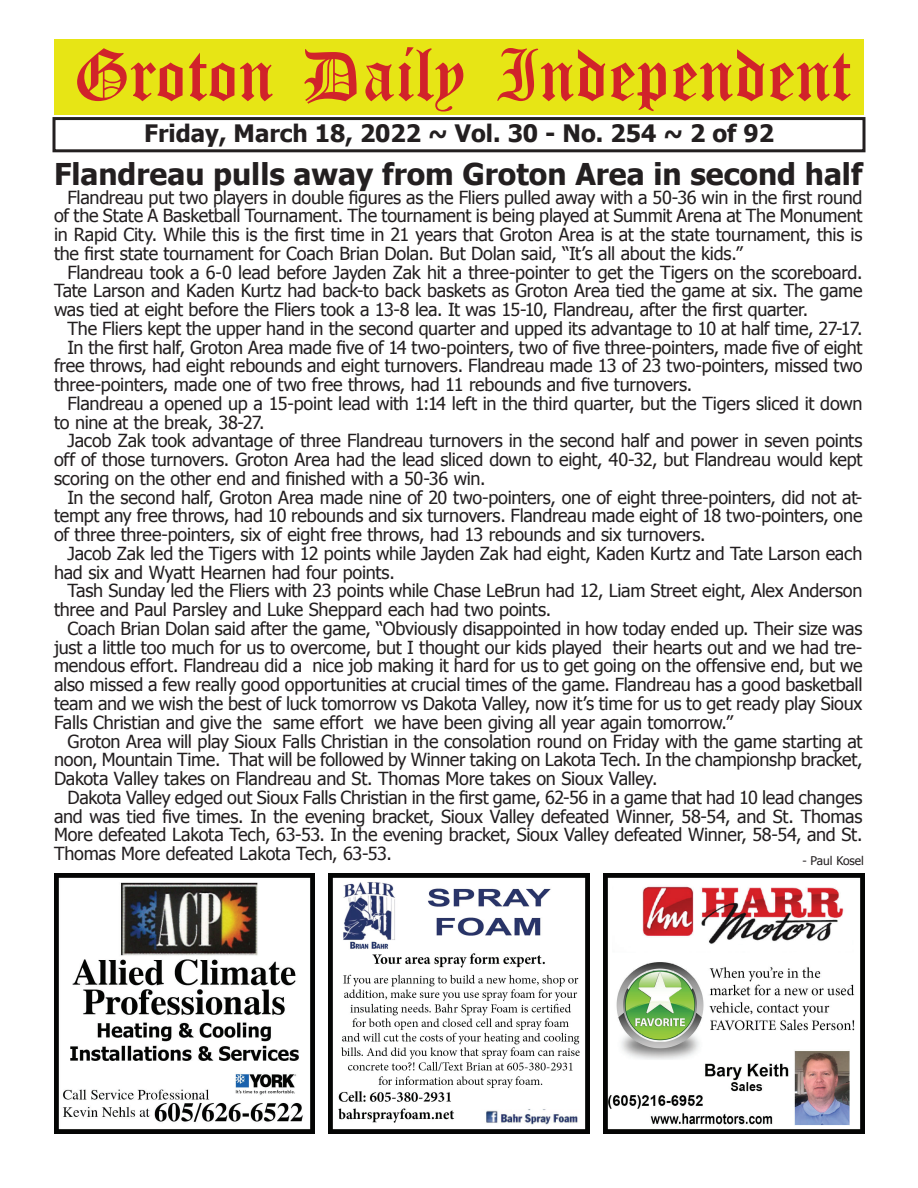
<style>
.page{position:relative;width:918px;height:1188px;background:#fff}
.page>*{position:absolute;margin:0;border:0;box-sizing:border-box;transform-origin:0 0}
.t1{font:54px "Old English Five";color:#d1232a}
.t2{font:700 30px "Tahoma";color:#231f20}
.t3{font:700 24px "Tahoma";color:#231f20}
.t4{font:18px/18.8px "Tahoma";letter-spacing:-.015em;color:#231f20;text-align:justify}
.t5{font:12px "Tahoma";color:#231f20}
</style>
<div class="page">
<div style="left:52px;top:117px;width:814px;height:35px;border:3px solid #231f20"></div>
<div style="left:54px;top:40px;width:810px;height:75px;background:#e7e515"></div>
<img style="left:54px;top:873px;width:261px;height:261px">
<img style="left:329px;top:873px;width:260px;height:261px">
<img style="left:603px;top:873px;width:261px;height:261px">
<h1 class="t1" style="left:73px;top:50px;width:779px">Groton Daily Independent</h1>
<h3 class="t3" style="left:144px;top:116px;width:631px">Friday, March 18, 2022 ~ Vol. 30 - No. 254 ~ 2 of 92</h3>
<h2 class="t2" style="left:54px;top:153px;width:810px">Flandreau pulls away from Groton Area in second half</h2>
<p class="t4" style="left:54px;top:187px;width:810px;text-indent:14px">Flandreau put two players in double figures as the Fliers pulled away with a 50-36 win in the first round of the State A Basketball Tournament. The tournament is being played at Summit Arena at The Monument in Rapid City. While this is the first time in 21 years that Groton Area is at the state tournament, this is the first state tournament for Coach Brian Dolan. But Dolan said, “It’s all about the kids.”</p>
<p class="t4" style="left:54px;top:262px;width:810px;text-indent:14px">Flandreau took a 6-0 lead before Jayden Zak hit a three-pointer to get the Tigers on the scoreboard.<br>Tate Larson and Kaden Kurtz had back-to back baskets as Groton Area tied the game at six. The game was tied at eight before the Fliers took a 13-8 lea. It was 15-10, Flandreau, after the first quarter.</p>
<p class="t4" style="left:68px;top:318px;width:797px">The Fliers kept the upper hand in the second quarter and upped its advantage to 10 at half time, 27-17.</p>
<p class="t4" style="left:68px;top:337px;width:797px">In the first half, Groton Area made five of 14 two-pointers, two of five three-pointers, made five of eight</p>
<p class="t4" style="left:54px;top:356px;width:810px">free throws, had eight rebounds and eight turnovers. Flandreau made 13 of 23 two-pointers, missed two</p>
<p class="t4" style="left:54px;top:374px;width:640px">three-pointers, made one of two free throws, had 11 rebounds and five turnovers.</p>
<p class="t4" style="left:68px;top:393px;width:797px">Flandreau a opened up a 15-point lead with 1:14 left in the third quarter, but the Tigers sliced it down</p>
<p class="t4" style="left:54px;top:412px;width:212px">to nine at the break, 38-27.</p>
<p class="t4" style="left:68px;top:431px;width:796px">Jacob Zak took advantage of three Flandreau turnovers in the second half and power in seven points</p>
<p class="t4" style="left:54px;top:449px;width:810px">off of those turnovers. Groton Area had the lead sliced down to eight, 40-32, but Flandreau would kept</p>
<p class="t4" style="left:54px;top:468px;width:433px">scoring on the other end and finished with a 50-36 win.</p>
<p class="t4" style="left:68px;top:487px;width:796px">In the second half, Groton Area made nine of 20 two-pointers, one of eight three-pointers, did not at-</p>
<p class="t4" style="left:54px;top:506px;width:810px">tempt any free throws, had 10 rebounds and six turnovers. Flandreau made eight of 18 two-pointers, one</p>
<p class="t4" style="left:54px;top:524px;width:653px">of three three-pointers, six of eight free throws, had 13 rebounds and six turnovers.</p>
<p class="t4" style="left:68px;top:543px;width:797px">Jacob Zak led the Tigers with 12 points while Jayden Zak had eight, Kaden Kurtz and Tate Larson each</p>
<p class="t4" style="left:54px;top:562px;width:342px">had six and Wyatt Hearnen had four points.</p>
<p class="t4" style="left:68px;top:581px;width:797px">Tash Sunday led the Fliers with 23 points while Chase LeBrun had 12, Liam Street eight, Alex Anderson</p>
<p class="t4" style="left:54px;top:599px;width:499px">three and Paul Parsley and Luke Sheppard each had two points.</p>
<p class="t4" style="left:68px;top:618px;width:796px">Coach Brian Dolan said after the game, “Obviously disappointed in how today ended up. Their size was</p>
<p class="t4" style="left:54px;top:637px;width:810px">just a little too much for us to overcome, but I thought our kids played their hearts out and we had tre-</p>
<p class="t4" style="left:54px;top:656px;width:810px">mendous effort. Flandreau did a nice job making it hard for us to get going on the offensive end, but we</p>
<p class="t4" style="left:54px;top:675px;width:810px">also missed a few really good opportunities at crucial times of the game. Flandreau has a good basketball</p>
<p class="t4" style="left:54px;top:693px;width:810px">team and we wish the best of luck tomorrow vs Dakota Valley, now it’s time for us to get ready play Sioux</p>
<p class="t4" style="left:54px;top:712px;width:680px">Falls Christian and give the same effort we have been giving all year again tomorrow.”</p>
<p class="t4" style="left:68px;top:731px;width:797px">Groton Area will play Sioux Falls Christian in the consolation round on Friday with the game starting at</p>
<p class="t4" style="left:54px;top:750px;width:810px">noon, Mountain Time. That will be followed by Winner taking on Lakota Tech. In the championshp bracket,</p>
<p class="t4" style="left:54px;top:768px;width:605px">Dakota Valley takes on Flandreau and St. Thomas More takes on Sioux Valley.</p>
<p class="t4" style="left:68px;top:787px;width:796px">Dakota Valley edged out Sioux Falls Christian in the first game, 62-56 in a game that had 10 lead changes</p>
<p class="t4" style="left:54px;top:806px;width:810px">and was tied five times. In the evening bracket, Sioux Valley defeated Winner, 58-54, and St. Thomas</p>
<p class="t4" style="left:54px;top:825px;width:810px">More defeated Lakota Tech, 63-53. In the evening bracket, Sioux Valley defeated Winner, 58-54, and St.</p>
<p class="t4" style="left:54px;top:843px;width:339px">Thomas More defeated Lakota Tech, 63-53.</p>
<p class="t5" style="left:802px;top:852px;width:63px">- Paul Kosel</p>
</div>
